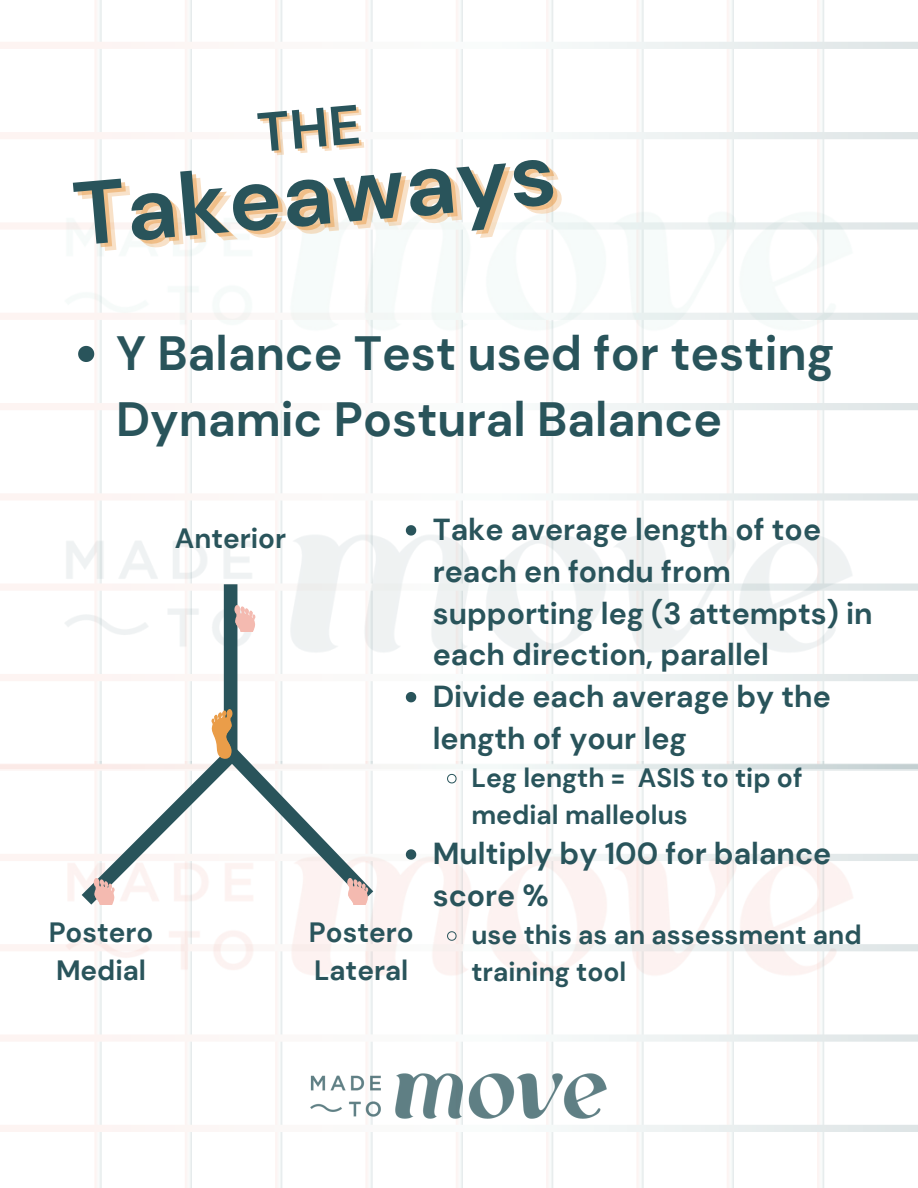
<style>
.page{position:relative;width:918px;height:1188px;background:#fff}
.page>*{position:absolute;margin:0;border:0;box-sizing:border-box;transform-origin:0 0}
.t1{font:700 89.55px "DM Sans";color:#29545b}
.t2{font:700 48px/66.3px "DM Sans";color:#29545b}
.t3{font:700 30.3px/41.7px "DM Sans";color:#29545b}
.t4{font:700 27.9px/38.7px "DM Sans";color:#29545b}
.t5{font:700 26.55px/36.9px "DM Sans";color:#29545b}
</style>
<div class="page">
<svg style="left:94px;top:919px;width:8px;height:269px;fill:#f9f6f5"></svg>
<div style="left:185px;top:761px;width:7px;height:427px;background:#faf8f7"></div>
<div style="left:275px;top:761px;width:7px;height:427px;background:#faf7f6"></div>
<svg style="left:365px;top:919px;width:8px;height:269px;fill:#f9f6f5"></svg>
<div style="left:456px;top:761px;width:7px;height:427px;background:#f9f5f4"></div>
<div style="left:546px;top:761px;width:7px;height:427px;background:#faf7f6"></div>
<svg style="left:636px;top:771px;width:8px;height:417px;fill:#f9f4f2"></svg>
<svg style="left:727px;top:771px;width:7px;height:417px;fill:#faf5f4"></svg>
<div style="left:817px;top:761px;width:7px;height:427px;background:#faf7f6"></div>
<svg style="left:0;top:1125px;width:918px;height:7px;fill:#f9f5f4"></svg>
<svg style="left:0;top:1034px;width:918px;height:8px;fill:#f9f6f5"></svg>
<svg style="left:0;top:944px;width:918px;height:7px;fill:#f8f1f0"></svg>
<svg style="left:0;top:854px;width:918px;height:7px"></svg>
<svg style="left:0;top:769px;width:918px;height:2px"></svg>
<svg style="left:94px;top:0;width:8px;height:709px;fill:#f9f6f5"></svg>
<div style="left:185px;top:0;width:7px;height:769px;background:#faf8f7"></div>
<div style="left:275px;top:0;width:7px;height:769px;background:#faf7f6"></div>
<svg style="left:365px;top:0;width:8px;height:709px;fill:#f9f6f5"></svg>
<svg style="left:456px;top:0;width:7px;height:764px;fill:#f5f4f2"></svg>
<div style="left:546px;top:0;width:7px;height:769px;background:#faf7f6"></div>
<svg style="left:636px;top:0;width:8px;height:764px"></svg>
<svg style="left:727px;top:0;width:7px;height:764px;fill:#faf5f4"></svg>
<svg style="left:817px;top:0;width:7px;height:764px;fill:#f8f4f4"></svg>
<svg style="left:0;top:764px;width:918px;height:5px"></svg>
<svg style="left:0;top:674px;width:918px;height:7px;fill:#f9f5f4"></svg>
<svg style="left:0;top:583px;width:918px;height:8px"></svg>
<svg style="left:0;top:493px;width:918px;height:8px;fill:#f9f6f5"></svg>
<svg style="left:0;top:403px;width:918px;height:7px;fill:#f9f5f4"></svg>
<svg style="left:0;top:313px;width:918px;height:7px;fill:#f3f5f3"></svg>
<svg style="left:0;top:222px;width:918px;height:8px;fill:#f4f5f3"></svg>
<svg style="left:0;top:132px;width:918px;height:7px;fill:#f8f4f3"></svg>
<svg style="left:0;top:42px;width:918px;height:7px;fill:#f9f5f4"></svg>
<img style="left:310px;top:1073px;width:297px;height:47px">
<svg style="left:406px;top:525px;width:10px;height:11px"></svg>
<svg style="left:406px;top:692px;width:10px;height:10px"></svg>
<svg style="left:447px;top:773px;width:10px;height:11px"></svg>
<svg style="left:406px;top:849px;width:10px;height:11px"></svg>
<svg style="left:446px;top:931px;width:11px;height:10px"></svg>
<svg style="left:78px;top:346px;width:16px;height:16px"></svg>
<div style="left:224px;top:584px;width:13px;height:175px;background:#29545b"></div>
<svg style="left:234px;top:605px;width:21px;height:26px"></svg>
<svg style="left:67px;top:709px;width:321px;height:210px"></svg>
<svg style="left:262px;top:109px;width:102px;height:47px"></svg>
<h1 class="t1" style="left:68px;top:157px;width:486px;rotate:-5deg">Takeaways</h1>
<h2 class="t2" style="left:116px;top:320px;width:719px">Y Balance Test used for testing<br>Dynamic Postural Balance</h2>
<p class="t4" style="left:175px;top:520px;width:113px">Anterior</p>
<p class="t4" style="left:49px;top:913px;width:106px">Postero<br>Medial</p>
<p class="t4" style="left:309px;top:913px;width:106px">Postero<br>Lateral</p>
<p class="t3" style="left:433px;top:509px;width:441px">Take average length of toe reach en fondu from supporting leg (3 attempts) in each direction, parallel<br>Divide each average by the length of your leg</p>
<p class="t5" style="left:471px;top:759px;width:333px">Leg length = ASIS to tip of medial malleolus</p>
<p class="t3" style="left:433px;top:833px;width:400px">Multiply by 100 for balance score %</p>
<p class="t5" style="left:471px;top:917px;width:392px">use this as an assessment and training tool</p>
</div>
